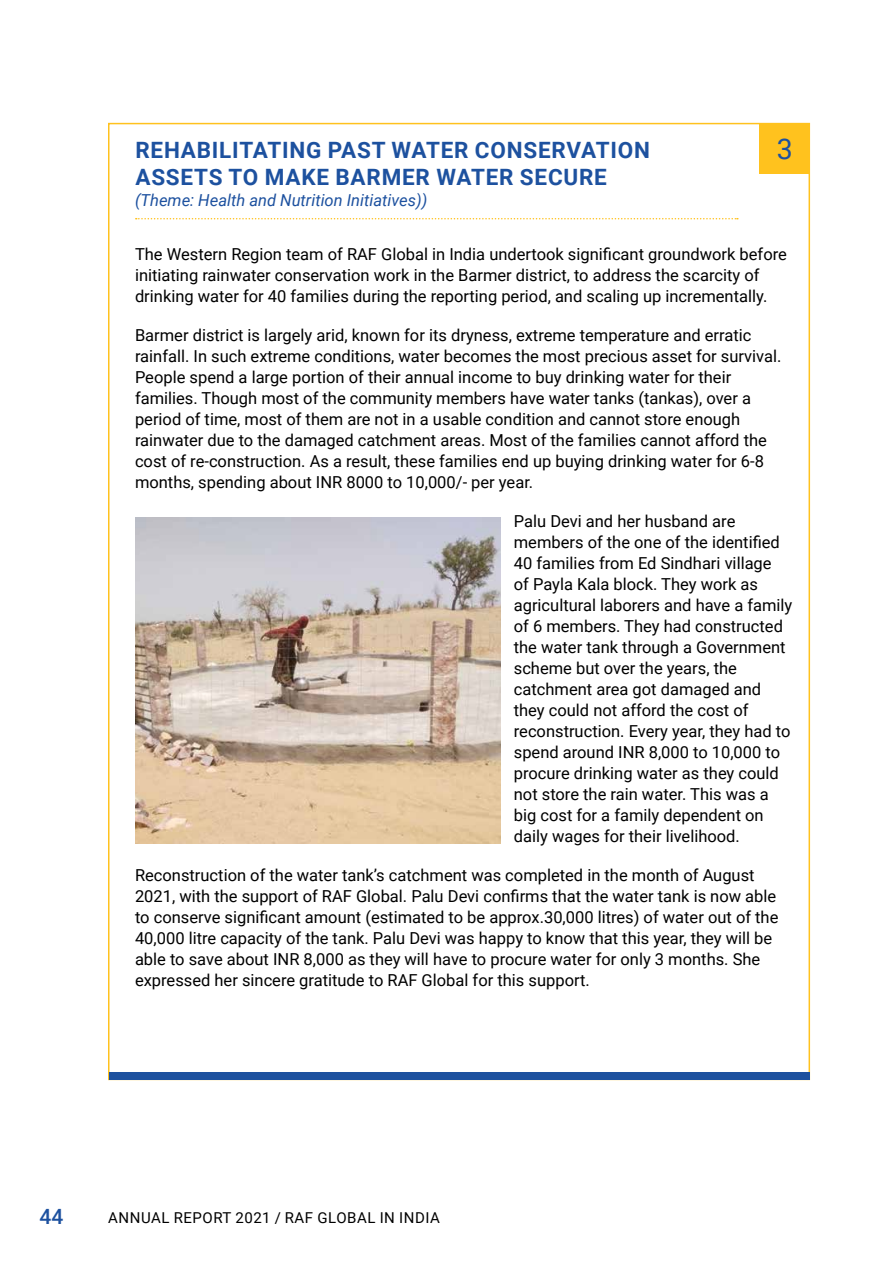
<style>
.page{position:relative;width:893px;height:1263px;background:#fff}
.page>*{position:absolute;margin:0;border:0;box-sizing:border-box;transform-origin:0 0}
.t1{font:28.5px "Roboto";color:#1d519f}
.t2{font:700 22.5px "Roboto";letter-spacing:.035em;color:#1d519f}
.t3{font:500 21px "Roboto";color:#1d519f}
.t4{font:16.5px/21px "Roboto";color:#000}
.t5{font:italic 16.5px "Roboto";color:#1d519f}
.t6{font:15px "Roboto";letter-spacing:.035em;color:#000}
</style>
<div class="page">
<div style="left:109px;top:1072px;width:701px;height:8px;background:#1d519f"></div>
<div style="left:760px;top:123px;width:50px;height:51px;background:#ffc21e"></div>
<svg style="left:136px;top:218px;width:602px;height:1px"></svg>
<img style="left:135px;top:517px;width:365px;height:327px">
<h2 class="t2" style="left:135px;top:134px;width:516px">REHABILITATING PAST WATER CONSERVATION</h2>
<h1 class="t1" style="left:777px;top:129px;width:18px">3</h1>
<h2 class="t2" style="left:135px;top:161px;width:473px">ASSETS TO MAKE BARMER WATER SECURE</h2>
<p class="t5" style="left:135px;top:189px;width:294px">(Theme: Health and Nutrition Initiatives))</p>
<p class="t4" style="left:135px;top:243px;width:653px">The Western Region team of RAF Global in India undertook significant groundwork before initiating rainwater conservation work in the Barmer district, to address the scarcity of drinking water for 40 families during the reporting period, and scaling up incrementally.</p>
<p class="t4" style="left:135px;top:324px;width:648px">Barmer district is largely arid, known for its dryness, extreme temperature and erratic rainfall. In such extreme conditions, water becomes the most precious asset for survival.<br>People spend a large portion of their annual income to buy drinking water for their families. Though most of the community members have water tanks (tankas), over a period of time, most of them are not in a usable condition and cannot store enough rainwater due to the damaged catchment areas. Most of the families cannot afford the cost of re-construction. As a result, these families end up buying drinking water for 6-8 months, spending about INR 8000 to 10,000/- per year.</p>
<p class="t4" style="left:514px;top:510px;width:280px">Palu Devi and her husband are members of the one of the identified 40 families from Ed Sindhari village<br>of Payla Kala block. They work as agricultural laborers and have a family of 6 members. They had constructed the water tank through a Government scheme but over the years, the catchment area got damaged and they could not afford the cost of reconstruction. Every year, they had to spend around INR 8,000 to 10,000 to procure drinking water as they could not store the rain water. This was a big cost for a family dependent on daily wages for their livelihood.</p>
<p class="t4" style="left:135px;top:864px;width:645px">Reconstruction of the water tank’s catchment was completed in the month of August 2021, with the support of RAF Global. Palu Devi confirms that the water tank is now able to conserve significant amount (estimated to be approx.30,000 litres) of water out of the 40,000 litre capacity of the tank. Palu Devi was happy to know that this year, they will be able to save about INR 8,000 as they will have to procure water for only 3 months. She expressed her sincere gratitude to RAF Global for this support.</p>
<p class="t3" style="left:39px;top:1201px;width:25px">44</p>
<p class="t6" style="left:108px;top:1207px;width:333px">ANNUAL REPORT 2021 / RAF GLOBAL IN INDIA</p>
</div>
